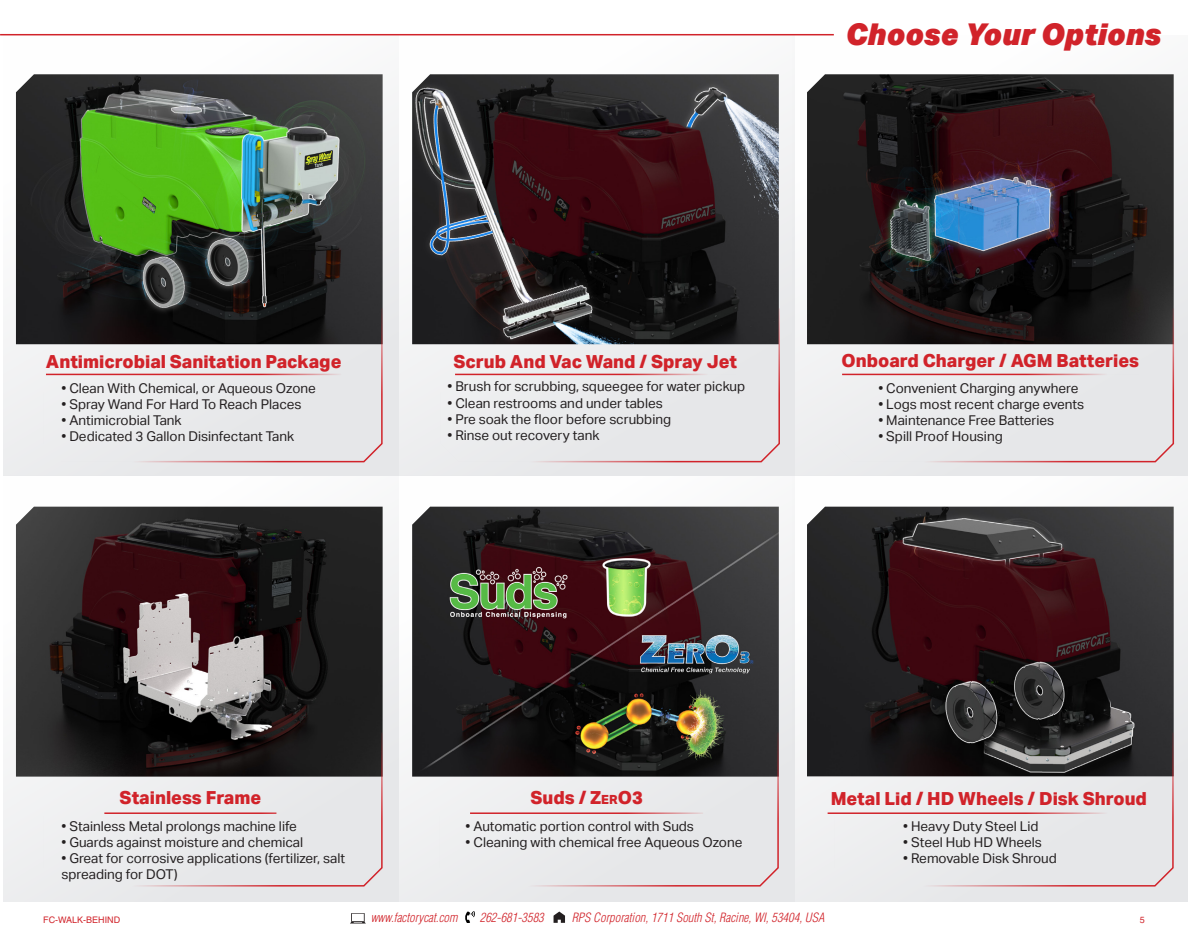
<style>
.page{position:relative;width:1188px;height:951px;background:#fff}
.page>*{position:absolute;margin:0;border:0;box-sizing:border-box;transform-origin:0 0}
.t1{font:italic 900 30px "Aktiv Grotesk";color:#d1232a}
.t2{font:800 18px "Aktiv Grotesk";color:#d1232a}
.t3{font:13.5px/16.2px "Aktiv Grotesk";color:#231f20}
.t4{font:italic 300 condensed 12.6px "Helvetica";color:#d1232a}
.t5{font:9px "Helvetica";color:#d1232a}
.t6{font:9px "Helvetica";color:#d1232a}
.s1{font-size:12.6px}
.s2{font-style:inherit}
</style>
<div class="page">
<svg style="left:465px;top:911px;width:10px;height:11px"></svg>
<svg style="left:350px;top:913px;width:16px;height:10px"></svg>
<svg style="left:554px;top:911px;width:11px;height:11px"></svg>
<div style="left:3px;top:35px;width:396px;height:440px;background:linear-gradient(to bottom,#fbfbfc,#e8e9eb)"></div>
<div style="left:3px;top:475px;width:396px;height:427px;background:linear-gradient(to bottom,#fbfbfb,#e9e9eb)"></div>
<div style="left:399px;top:35px;width:395px;height:440px;background:linear-gradient(to bottom,#fcfcfc,#e9eaec)"></div>
<div style="left:399px;top:475px;width:395px;height:427px;background:linear-gradient(to bottom,#fcfcfc,#e9eaec)"></div>
<div style="left:793px;top:35px;width:395px;height:440px;background:linear-gradient(to bottom,#fdfdfd,#e9eaec)"></div>
<div style="left:793px;top:475px;width:395px;height:427px;background:linear-gradient(to bottom,#fcfcfd,#e9eaec)"></div>
<img style="left:16px;top:74px;width:367px;height:270px">
<img style="left:16px;top:506px;width:367px;height:270px">
<img style="left:412px;top:506px;width:367px;height:270px">
<img style="left:807px;top:506px;width:367px;height:270px">
<img style="left:412px;top:74px;width:367px;height:270px">
<img style="left:807px;top:74px;width:367px;height:270px">
<svg style="left:42px;top:307px;width:341px;height:156px;background:#b6b5b6"></svg>
<svg style="left:42px;top:731px;width:341px;height:156px;background:#acaaab"></svg>
<svg style="left:438px;top:731px;width:342px;height:156px;background:#afadac"></svg>
<svg style="left:833px;top:731px;width:341px;height:156px;background:#b2b0b1"></svg>
<svg style="left:439px;top:307px;width:342px;height:156px;background:#bbbabc"></svg>
<svg style="left:833px;top:307px;width:342px;height:156px;background:#b7b5b7"></svg>
<hr style="left:0;top:34px;width:834px;height:1px;background:#d1232a">
<hr style="left:46px;top:373px;width:295px;height:2px;background:#d1232a">
<hr style="left:455px;top:373px;width:281px;height:2px;background:#d1232a">
<hr style="left:842px;top:373px;width:297px;height:2px;background:#d1232a">
<hr style="left:104px;top:812px;width:172px;height:1px;background:#d1232a">
<hr style="left:470px;top:812px;width:233px;height:1px;background:#d1232a">
<hr style="left:828px;top:812px;width:322px;height:1px;background:#d1232a">
<p class="t1" style="left:845px;top:14px;width:317px">Choose Your Options</p>
<p class="t2" style="left:46px;top:351px;width:297px">Antimicrobial Sanitation Package</p>
<p class="t3" style="left:61px;top:380px;width:256px">• Clean With Chemical, or Aqueous Ozone</p>
<p class="t3" style="left:61px;top:396px;width:242px">• Spray Wand For Hard To Reach Places</p>
<p class="t3" style="left:61px;top:412px;width:122px">• Antimicrobial Tank</p>
<p class="t3" style="left:61px;top:428px;width:234px">• Dedicated 3 Gallon Disinfectant Tank</p>
<p class="t2" style="left:453px;top:351px;width:285px">Scrub And Vac Wand / Spray Jet</p>
<p class="t2" style="left:842px;top:350px;width:299px">Onboard Charger / AGM Batteries</p>
<p class="t3" style="left:447px;top:378px;width:299px">• Brush for scrubbing, squeegee for water pickup</p>
<p class="t3" style="left:447px;top:395px;width:217px">• Clean restrooms and under tables</p>
<p class="t3" style="left:447px;top:411px;width:225px">• Pre soak the floor before scrubbing</p>
<p class="t3" style="left:447px;top:427px;width:154px">• Rinse out recovery tank</p>
<p class="t3" style="left:878px;top:380px;width:202px">• Convenient Charging anywhere</p>
<p class="t3" style="left:878px;top:396px;width:207px">• Logs most recent charge events</p>
<p class="t3" style="left:878px;top:412px;width:177px">• Maintenance Free Batteries</p>
<p class="t3" style="left:878px;top:428px;width:126px">• Spill Proof Housing</p>
<p class="t2" style="left:120px;top:787px;width:143px">Stainless Frame</p>
<p class="t2" style="left:531px;top:787px;width:114px">Suds / Z<span class="s1">er</span><span class="s2">O</span>3</p>
<p class="t2" style="left:831px;top:788px;width:318px">Metal Lid / HD Wheels / Disk Shroud</p>
<p class="t3" style="left:61px;top:817px;width:237px">• Stainless Metal prolongs machine life</p>
<p class="t3" style="left:61px;top:833px;width:243px">• Guards against moisture and chemical</p>
<p class="t3" style="left:61px;top:850px;width:285px">• Great for corrosive applications (fertilizer, salt spreading for DOT)</p>
<p class="t3" style="left:466px;top:817px;width:230px">• Automatic portion control with Suds</p>
<p class="t3" style="left:466px;top:833px;width:278px">• Cleaning with chemical free Aqueous Ozone</p>
<p class="t3" style="left:903px;top:817px;width:137px">• Heavy Duty Steel Lid</p>
<p class="t3" style="left:903px;top:833px;width:140px">• Steel Hub HD Wheels</p>
<p class="t3" style="left:903px;top:850px;width:155px">• Removable Disk Shroud</p>
<p class="t5" style="left:43px;top:914px;width:79px">FC-WALK-BEHIND</p>
<p class="t4" style="left:371px;top:909px;width:88px">www.factorycat.com</p>
<p class="t4" style="left:480px;top:909px;width:66px">262-681-3583</p>
<p class="t4" style="left:572px;top:909px;width:254px">RPS Corporation, 1711 South St, Racine, WI, 53404, USA</p>
<p class="t6" style="left:1140px;top:914px;width:7px">5</p>
</div>
